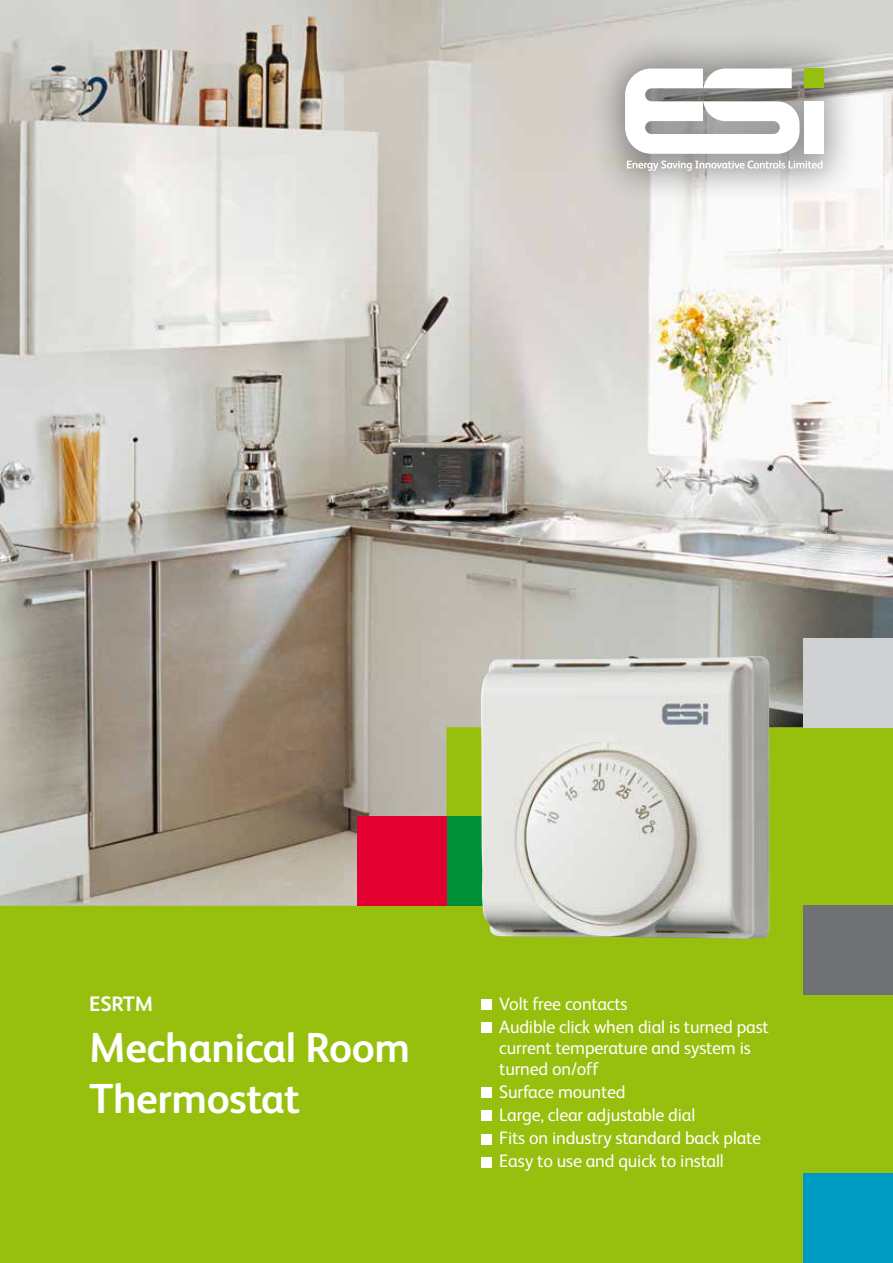
<style>
.page{position:relative;width:893px;height:1263px;background:#fff}
.page>*{position:absolute;margin:0;border:0;box-sizing:border-box;transform-origin:0 0}
.t1{font:700 42px/51px "FS Albert";letter-spacing:-.01em;color:#fff}
.t2{font:700 21px "FS Albert";letter-spacing:-.01em;color:#fff}
.t3{font:18px/23.1px "FS Albert";letter-spacing:-.01em;color:#fff}
</style>
<div class="page">
<img style="left:0;top:0;width:893px;height:727px">
<svg style="left:0;top:727px;width:893px;height:536px;background:#99b724"></svg>
<div style="left:804px;top:1174px;width:89px;height:89px;background:#009bc2"></div>
<div style="left:804px;top:638px;width:89px;height:89px;background:#d0d1d2"></div>
<div style="left:804px;top:906px;width:89px;height:89px;background:#707172"></div>
<div style="left:589px;top:33px;width:271px;height:172px;background:#000;opacity:.4"></div>
<svg style="left:627px;top:160px;width:195px;height:11px"></svg>
<div style="left:804px;top:69px;width:20px;height:19px;background:#97bf0d"></div>
<div style="left:804px;top:101px;width:20px;height:53px;background:#fff"></div>
<svg style="left:625px;top:68px;width:174px;height:86px"></svg>
<div style="left:481px;top:999px;width:10px;height:11px;background:#fff"></div>
<div style="left:481px;top:1022px;width:10px;height:11px;background:#fff"></div>
<div style="left:481px;top:1087px;width:10px;height:11px;background:#fff"></div>
<div style="left:481px;top:1110px;width:10px;height:11px;background:#fff"></div>
<div style="left:481px;top:1134px;width:10px;height:10px;background:#fff"></div>
<div style="left:481px;top:1157px;width:10px;height:10px;background:#fff"></div>
<div style="left:446px;top:816px;width:90px;height:90px;background:#009037"></div>
<div style="left:357px;top:816px;width:89px;height:90px;background:#e20030"></div>
<img style="left:481px;top:655px;width:288px;height:284px">
<p class="t2" style="left:89px;top:990px;width:65px">ESRTM</p>
<h1 class="t1" style="left:89px;top:1021px;width:322px">Mechanical Room<br>Thermostat</h1>
<p class="t3" style="left:499px;top:991px;width:271px">Volt free contacts<br>Audible click when dial is turned past</p>
<p class="t3" style="left:499px;top:1036px;width:253px;line-height:21px">current temperature and system is turned on/off</p>
<p class="t3" style="left:499px;top:1079px;width:263px">Surface mounted<br>Large, clear adjustable dial<br>Fits on industry standard back plate<br>Easy to use and quick to install</p>
</div>
